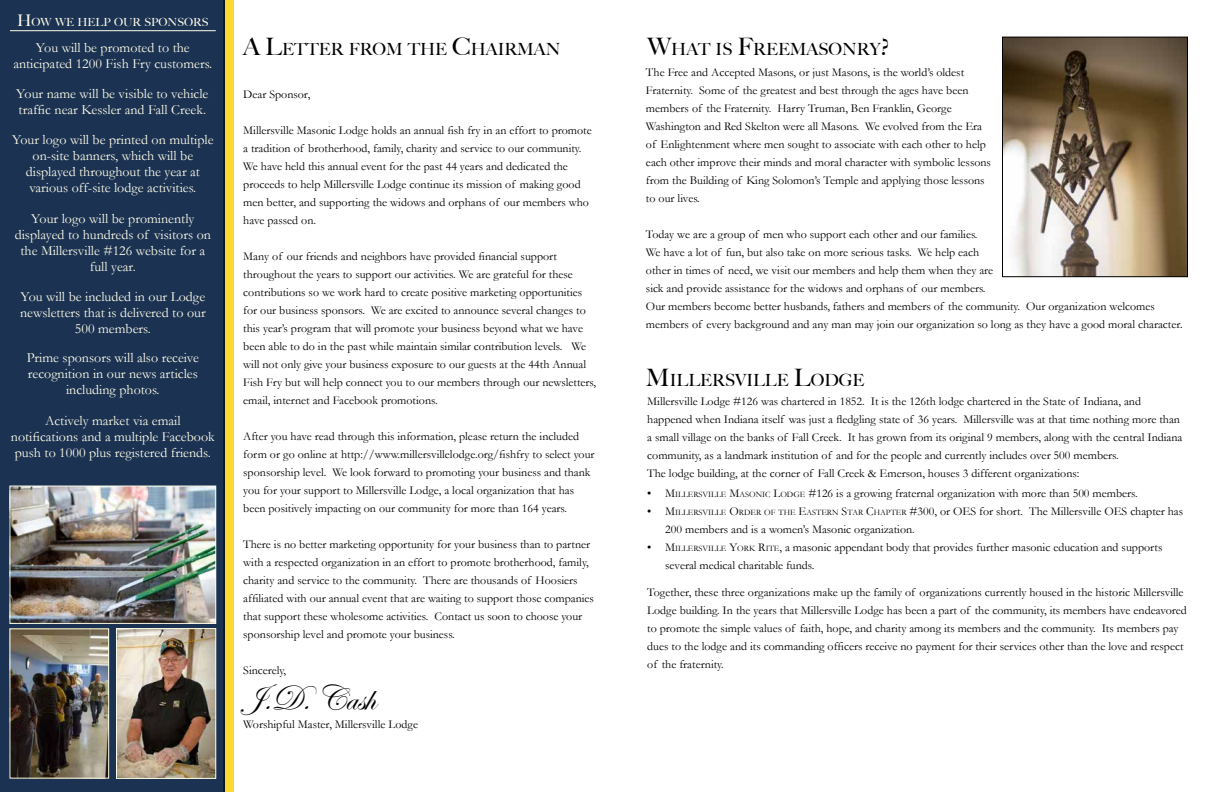
<style>
.page{position:relative;width:1224px;height:792px;background:#fff}
.page>*{position:absolute;margin:0;border:0;box-sizing:border-box;transform-origin:0 0}
.t1{font:36px "Edwardian Script ITC";color:#000}
.t2{font:500 16.8px "Big Caslon";color:#000}
.t3{font:14px/16px "Garamond";color:#fdfce7;text-align:center}
.t4{font:12px/18px "Garamond";color:#000}
.t5{font:500 11.2px "Big Caslon";color:#fdfce7}
.s1{font-size:16px}
.s2{font-size:24px}
.s3{font-style:inherit}
.s4{font-size:8.4px}
</style>
<div class="page">
<div style="left:0;top:0;width:225px;height:792px;background:#1b3253"></div>
<img style="left:118px;top:630px;width:96px;height:147px">
<div style="left:116px;top:628px;width:100px;height:151px;border:1px solid #fdfce7"></div>
<img style="left:11px;top:630px;width:96px;height:147px">
<div style="left:9px;top:628px;width:100px;height:151px;border:1px solid #fdfce7"></div>
<img style="left:11px;top:488px;width:203px;height:134px">
<div style="left:9px;top:486px;width:207px;height:138px;border:1px solid #fdfce7"></div>
<hr style="left:10px;top:30px;width:206px;height:1px;background:#fdfce7">
<img style="left:1004px;top:39px;width:182px;height:236px">
<div style="left:1002px;top:37px;width:186px;height:240px;border:1px solid #000"></div>
<div style="left:225px;top:0;width:8px;height:792px;background:#fcda32"></div>
<p class="t5" style="left:17px;top:16px;width:192px"><span class="s1">H</span>OW WE HELP OUR SPONSORS</p>
<p class="t3" style="left:13px;top:40px;width:201px">You will be promoted to the anticipated 1200 Fish Fry customers.</p>
<p class="t3" style="left:16px;top:86px;width:194px;text-align:left">Your name will be visible to vehicle traffic near Kessler and Fall Creek.</p>
<p class="t3" style="left:12px;top:132px;width:203px">Your logo will be printed on multiple on-site banners, which will be displayed throughout the year at various off-site lodge activities.</p>
<p class="t3" style="left:15px;top:211px;width:198px">Your logo will be prominently displayed to hundreds of visitors on the Millersville #126 website for a full year.</p>
<p class="t3" style="left:20px;top:289px;width:187px">You will be included in our Lodge newsletters that is delivered to our<br>500 members.</p>
<p class="t3" style="left:27px;top:350px;width:174px">Prime sponsors will also receive recognition in our news articles including photos.</p>
<p class="t3" style="left:11px;top:413px;width:205px">Actively market via email notifications and a multiple Facebook push to 1000 plus registered friends.</p>
<h2 class="t2" style="left:243px;top:39px;width:319px"><span class="s2">A L</span>ETTER FROM THE <span class="s2">C</span>HAIRMAN</h2>
<h2 class="t2" style="left:648px;top:39px;width:244px"><span class="s2">W</span>HAT IS <span class="s2">F</span>REEMASONRY<span class="s2">?</span></h2>
<p class="t4" style="left:243px;top:85px;width:69px">Dear Sponsor,</p>
<p class="t4" style="left:243px;top:121px;width:350px">Millersville Masonic Lodge holds an annual fish fry in an effort to promote a tradition of brotherhood, family, charity and service to our community.<br>We have held this annual event for the past 44 years and dedicated the proceeds to help Millersville Lodge continue its mission of making good men better, and supporting the widows and orphans of our members who have passed on.</p>
<p class="t4" style="left:243px;top:247px;width:354px">Many of our friends and neighbors have provided financial support throughout the years to support our activities. We are grateful for these contributions so we work hard to create positive marketing opportunities for our business sponsors. We are excited to announce several changes to this year’s program that will promote your business beyond what we have been able to do in the past while maintain similar contribution levels. We will not only give your business exposure to our guests at the 44th Annual Fish Fry but will help connect you to our members through our newsletters, email, internet and Facebook promotions.</p>
<p class="t4" style="left:243px;top:427px;width:353px">After you have read through this information, please return the included form or go online at http://www.millersvillelodge.org/fishfry to select your sponsorship level. We look forward to promoting your business and thank you for your support to Millersville Lodge, a local organization that has been positively impacting on our community for more than 164 years.</p>
<p class="t4" style="left:243px;top:535px;width:352px">There is no better marketing opportunity for your business than to partner with a respected organization in an effort to promote brotherhood, family, charity and service to the community. There are thousands of Hoosiers affiliated with our annual event that are waiting to support those companies that support these wholesome activities. Contact us soon to choose your sponsorship level and promote your business.</p>
<p class="t4" style="left:243px;top:661px;width:45px">Sincerely,</p>
<h1 class="t1" style="left:243px;top:678px;width:134px">J.D. Cash</h1>
<p class="t4" style="left:243px;top:715px;width:176px">Worshipful Master, Millersville Lodge</p>
<p class="t4" style="left:646px;top:63px;width:347px">The Free and Accepted Masons, or just Masons, is the world’s oldest Fraternity. Some of the greatest and best through the ages have been members of the Fraternity. Harry Truman, Ben Franklin, George Washington and Red Skelton were all Masons. We evolved from the Era of Enlightenment where men sought to associate with each other to help each other improve their minds and moral character with symbolic lessons from the Building of King Solomon’s Temple and applying those lessons to our lives.</p>
<p class="t4" style="left:646px;top:225px;width:538px">Today we are a group of men who support each other and our families.<br>We have a lot of fun, but also take on more serious tasks. We help each<br>other in times of need, we visit our members and help them when they are<br>sick and provide assistance for the widows and orphans of our members.<br>Our members become better husbands, fathers and members of the community. Our organization welcomes members of every background and any man may join our organization so long as they have a good moral character.</p>
<h2 class="t2" style="left:646px;top:370px;width:220px"><span class="s2">M</span>ILLERSVILLE <span class="s2">L</span>ODGE</h2>
<p class="t4" style="left:647px;top:392px;width:537px">Millersville Lodge #126 was chartered in 1852. It is the 126th lodge chartered in the State of Indiana, and happened when Indiana itself was just a fledgling state of 36 years. Millersville was at that time nothing more than a small village on the banks of Fall Creek. It has grown from its original 9 members, along with the central Indiana community, as a landmark institution of and for the people and currently includes over 500 members.<br>The lodge building, at the corner of Fall Creek &amp; Emerson, houses 3 different organizations:</p>
<p class="t4" style="left:647px;top:484px;width:492px"><span class="s3">• M</span><span class="s4">ILLERSVILLE</span> <span class="s3">M</span><span class="s4">ASONIC</span> <span class="s3">L</span><span class="s4">ODGE</span> <span class="s3">#126</span> is a growing fraternal organization with more than 500 members.</p>
<p class="t4" style="left:665px;top:502px;width:519px;text-indent:-18px"><span class="s3">• M</span><span class="s4">ILLERSVILLE</span> <span class="s3">O</span><span class="s4">RDER OF THE</span> <span class="s3">E</span><span class="s4">ASTERN</span> <span class="s3">S</span><span class="s4">TAR</span> <span class="s3">C</span><span class="s4">HAPTER</span> <span class="s3">#300</span>, or OES for short. The Millersville OES chapter has<br>200 members and is a women’s Masonic organization.</p>
<p class="t4" style="left:665px;top:538px;width:499px;text-indent:-18px"><span class="s3">• M</span><span class="s4">ILLERSVILLE</span> <span class="s3">Y</span><span class="s4">ORK</span> <span class="s3">R</span><span class="s4">ITE</span>, a masonic appendant body that provides further masonic education and supports several medical charitable funds.</p>
<p class="t4" style="left:647px;top:583px;width:541px">Together, these three organizations make up the family of organizations currently housed in the historic Millersville Lodge building. In the years that Millersville Lodge has been a part of the community, its members have endeavored to promote the simple values of faith, hope, and charity among its members and the community. Its members pay dues to the lodge and its commanding officers receive no payment for their services other than the love and respect of the fraternity.</p>
</div>
